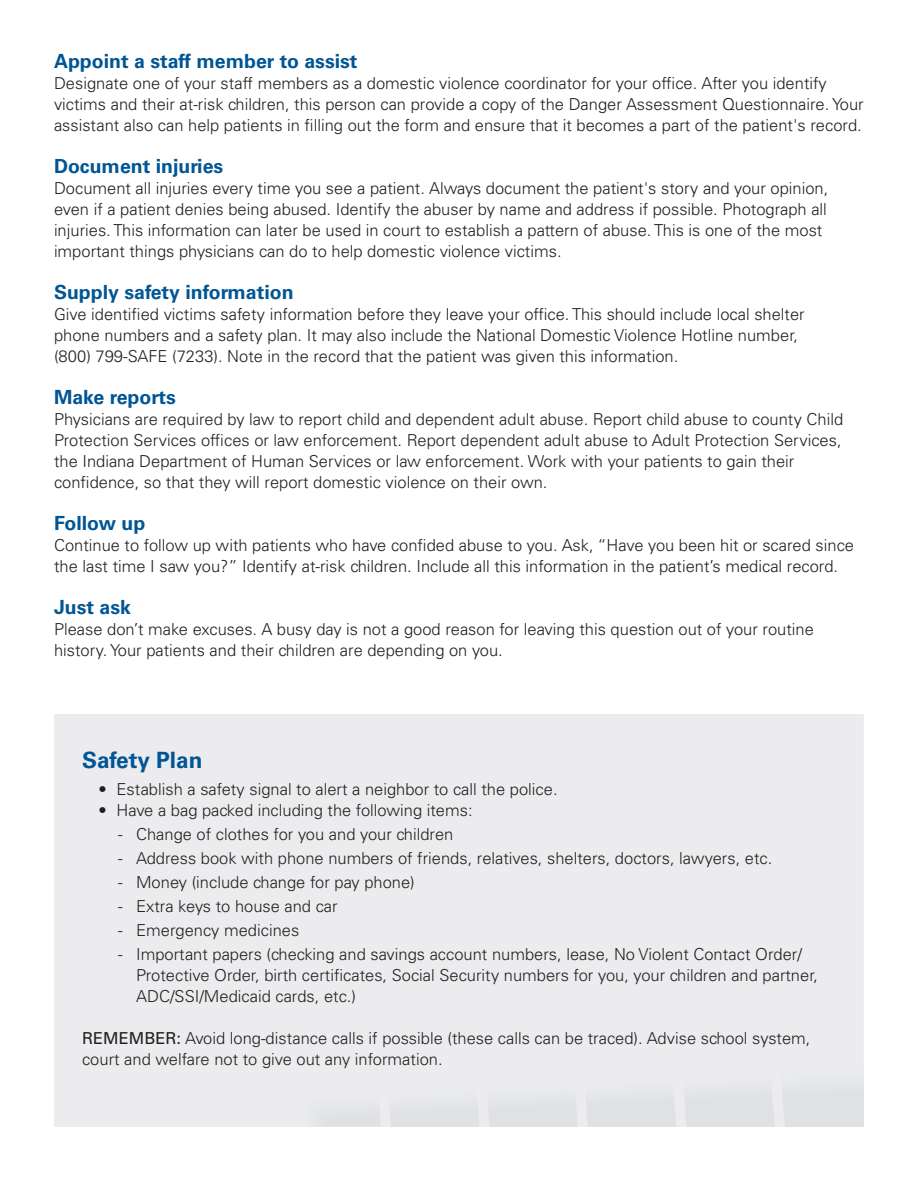
<style>
.page{position:relative;width:918px;height:1188px;background:#fff}
.page>*{position:absolute;margin:0;border:0;box-sizing:border-box;transform-origin:0 0}
.t1{font:700 22.5px "Univers LT Std";color:#005594}
.t2{font:700 19.5px "Univers LT Std";color:#005594}
.t3{font:300 16.5px/21px "Univers LT Std";color:#231f20}
.s1{font-weight:400}
</style>
<div class="page">
<p class="t2" style="left:54px;top:50px;width:305px">Appoint a staff member to assist</p>
<p class="t3" style="left:54px;top:73px;width:811px">Designate one of your staff members as a domestic violence coordinator for your office. After you identify victims and their at-risk children, this person can provide a copy of the Danger Assessment Questionnaire. Your assistant also can help patients in filling out the form and ensure that it becomes a part of the patient's record.</p>
<p class="t2" style="left:54px;top:155px;width:171px">Document injuries</p>
<p class="t3" style="left:54px;top:178px;width:776px">Document all injuries every time you see a patient. Always document the patient's story and your opinion, even if a patient denies being abused. Identify the abuser by name and address if possible. Photograph all injuries. This information can later be used in court to establish a pattern of abuse. This is one of the most important things physicians can do to help domestic violence victims.</p>
<p class="t2" style="left:54px;top:281px;width:241px">Supply safety information</p>
<p class="t3" style="left:54px;top:304px;width:752px">Give identified victims safety information before they leave your office. This should include local shelter phone numbers and a safety plan. It may also include the National Domestic Violence Hotline number, (800) 799-SAFE (7233). Note in the record that the patient was given this information.</p>
<p class="t2" style="left:54px;top:386px;width:123px">Make reports</p>
<p class="t3" style="left:54px;top:409px;width:791px">Physicians are required by law to report child and dependent adult abuse. Report child abuse to county Child Protection Services offices or law enforcement. Report dependent adult abuse to Adult Protection Services, the Indiana Department of Human Services or law enforcement. Work with your patients to gain their confidence, so that they will report domestic violence on their own.</p>
<p class="t2" style="left:54px;top:512px;width:93px">Follow up</p>
<p class="t3" style="left:54px;top:535px;width:802px">Continue to follow up with patients who have confided abuse to you. Ask, “Have you been hit or scared since the last time I saw you?” Identify at-risk children. Include all this information in the patient’s medical record.</p>
<p class="t2" style="left:54px;top:596px;width:78px">Just ask</p>
<p class="t3" style="left:54px;top:619px;width:761px">Please don’t make excuses. A busy day is not a good reason for leaving this question out of your routine history. Your patients and their children are depending on you.</p>
<h1 class="t1" style="left:82px;top:747px;width:122px">Safety Plan</h1>
<p class="t3" style="left:99px;top:779px;width:461px">• Establish a safety signal to alert a neighbor to call the police.</p>
<p class="t3" style="left:99px;top:800px;width:376px">• Have a bag packed including the following items:</p>
<p class="t3" style="left:118px;top:824px;width:337px">- Change of clothes for you and your children</p>
<p class="t3" style="left:118px;top:848px;width:656px">- Address book with phone numbers of friends, relatives, shelters, doctors, lawyers, etc.</p>
<p class="t3" style="left:118px;top:872px;width:298px">- Money (include change for pay phone)</p>
<p class="t3" style="left:118px;top:896px;width:221px">- Extra keys to house and car</p>
<p class="t3" style="left:118px;top:920px;width:183px">- Emergency medicines</p>
<p class="t3" style="left:136px;top:944px;width:684px;text-indent:-18px">- Important papers (checking and savings account numbers, lease, No Violent Contact Order/<br>Protective Order, birth certificates, Social Security numbers for you, your children and partner,<br>ADC/SSI/Medicaid cards, etc.)</p>
<p class="t3" style="left:82px;top:1028px;width:730px"><span class="s1">REMEMBER:</span> Avoid long-distance calls if possible (these calls can be traced). Advise school system, court and welfare not to give out any information.</p>
</div>
